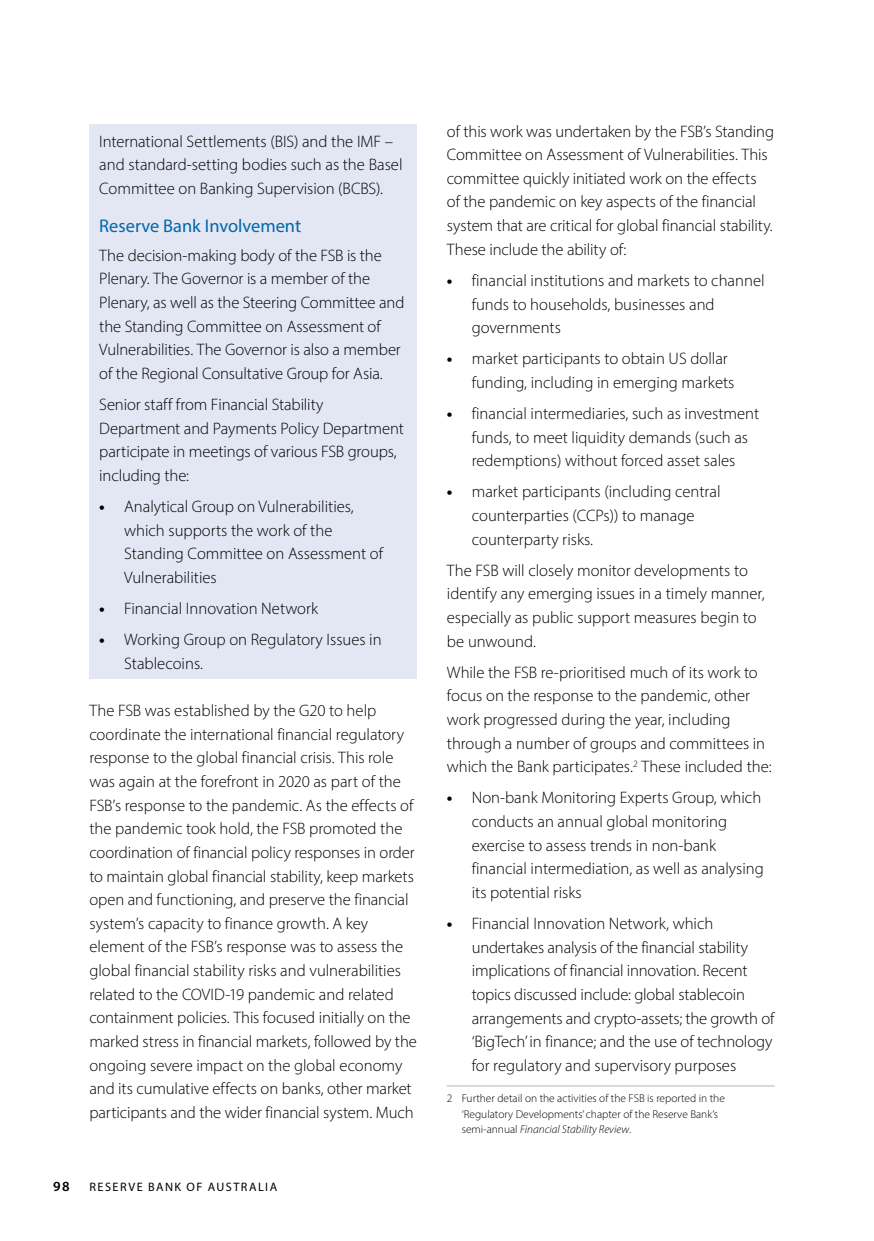
<style>
.page{position:relative;width:874px;height:1241px;background:#fff}
.page>*{position:absolute;margin:0;border:0;box-sizing:border-box;transform-origin:0 0}
.t1{font:18.38px "Myriad Pro";color:#0067ab}
.t2{font:300 16.62px/23.6px "Myriad Pro";color:#000}
.t3{font:600 14px "Myriad Pro";color:#000}
.t4{font:12.25px "Myriad Pro";letter-spacing:.12em;color:#000}
.t5{font:300 11.38px/15.8px "Myriad Pro";color:#000}
.s1{font-weight:700}
.s2{font-style:italic}
</style>
<div class="page">
<div style="left:89px;top:124px;width:328px;height:554px;background:#e3e6f3"></div>
<hr style="left:446px;top:1085px;width:328px;height:1px;background:#b0b7bb">
<p class="t2" style="left:99px;top:129px;width:304px">International Settlements (BIS) and the IMF – and standard-setting bodies such as the Basel<br>Committee on Banking Supervision (BCBS).</p>
<p class="t1" style="left:99px;top:215px;width:203px">Reserve Bank Involvement</p>
<p class="t2" style="left:99px;top:243px;width:306px">The decision-making body of the FSB is the Plenary. The Governor is a member of the Plenary, as well as the Steering Committee and the Standing Committee on Assessment of Vulnerabilities. The Governor is also a member of the Regional Consultative Group for Asia.</p>
<p class="t2" style="left:99px;top:392px;width:306px">Senior staff from Financial Stability Department and Payments Policy Department participate in meetings of various FSB groups, including the:</p>
<p class="t2" style="left:124px;top:494px;width:260px;text-indent:-25px"><span class="s1">•</span> Analytical Group on Vulnerabilities, which supports the work of the<br>Standing Committee on Assessment of<br>Vulnerabilities</p>
<p class="t2" style="left:99px;top:596px;width:220px"><span class="s1">•</span> Financial Innovation Network</p>
<p class="t2" style="left:124px;top:627px;width:259px;text-indent:-25px"><span class="s1">•</span> Working Group on Regulatory Issues in<br>Stablecoins.</p>
<p class="t2" style="left:89px;top:698px;width:329px">The FSB was established by the G20 to help coordinate the international financial regulatory response to the global financial crisis. This role was again at the forefront in 2020 as part of the FSB’s response to the pandemic. As the effects of the pandemic took hold, the FSB promoted the coordination of financial policy responses in order to maintain global financial stability, keep markets open and functioning, and preserve the financial system’s capacity to finance growth. A key element of the FSB’s response was to assess the global financial stability risks and vulnerabilities related to the COVID-19 pandemic and related containment policies. This focused initially on the marked stress in financial markets, followed by the ongoing severe impact on the global economy and its cumulative effects on banks, other market participants and the wider financial system. Much</p>
<p class="t3" style="left:53px;top:1177px;width:18px">98</p>
<p class="t4" style="left:89px;top:1179px;width:189px">RESERVE BANK OF AUSTRALIA</p>
<p class="t2" style="left:446px;top:119px;width:328px">of this work was undertaken by the FSB’s Standing Committee on Assessment of Vulnerabilities. This committee quickly initiated work on the effects<br>of the pandemic on key aspects of the financial system that are critical for global financial stability.<br>These include the ability of:</p>
<p class="t2" style="left:471px;top:268px;width:294px;text-indent:-25px"><span class="s1">•</span> financial institutions and markets to channel funds to households, businesses and governments</p>
<p class="t2" style="left:471px;top:346px;width:264px;text-indent:-25px"><span class="s1">•</span> market participants to obtain US dollar funding, including in emerging markets</p>
<p class="t2" style="left:471px;top:401px;width:289px;text-indent:-25px"><span class="s1">•</span> financial intermediaries, such as investment funds, to meet liquidity demands (such as redemptions) without forced asset sales</p>
<p class="t2" style="left:471px;top:480px;width:250px;text-indent:-25px"><span class="s1">•</span> market participants (including central counterparties (CCPs)) to manage counterparty risks.</p>
<p class="t2" style="left:446px;top:558px;width:319px">The FSB will closely monitor developments to identify any emerging issues in a timely manner, especially as public support measures begin to be unwound.</p>
<p class="t2" style="left:446px;top:660px;width:326px">While the FSB re-prioritised much of its work to focus on the response to the pandemic, other work progressed during the year, including through a number of groups and committees in which the Bank participates.<sup>2</sup> These included the:</p>
<p class="t2" style="left:471px;top:785px;width:293px;text-indent:-25px"><span class="s1">•</span> Non-bank Monitoring Experts Group, which conducts an annual global monitoring exercise to assess trends in non-bank financial intermediation, as well as analysing its potential risks</p>
<p class="t2" style="left:471px;top:911px;width:304px;text-indent:-25px"><span class="s1">•</span> Financial Innovation Network, which undertakes analysis of the financial stability implications of financial innovation. Recent topics discussed include: global stablecoin arrangements and crypto-assets; the growth of ‘BigTech’ in finance; and the use of technology for regulatory and supervisory purposes</p>
<p class="t5" style="left:461px;top:1089px;width:264px;text-indent:-15px">2 Further detail on the activities of the FSB is reported in the ‘Regulatory Developments’ chapter of the Reserve Bank’s semi-annual <span class="s2">Financial Stability Review</span>.</p>
</div>
